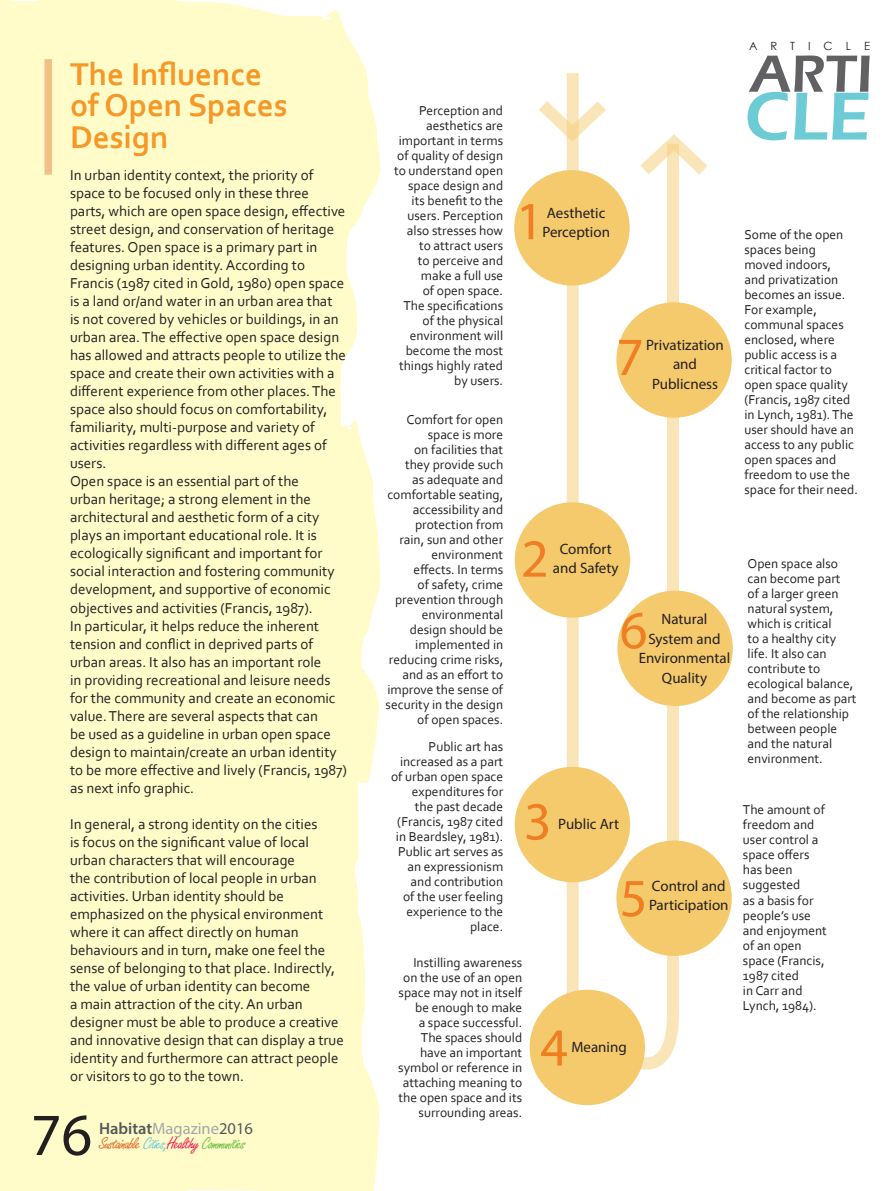
<style>
.page{position:relative;width:893px;height:1191px;background:#fff}
.page>*{position:absolute;margin:0;border:0;box-sizing:border-box;transform-origin:0 0}
.t1{font:60px "Myriad Pro";color:#231f20}
.t2{font:54px "Myriad Pro";color:#f07e22}
.t3{font:700 33px/31.5px "Corbel";color:#f59828}
.t4{font:18px "Freestyle Script";letter-spacing:-.05em;color:#de6b27}
.t5{font:16.5px "Myriad Pro";color:#a5a6aa}
.t6{font:15px/18px "Corbel";color:#231f20}
.t7{font:15px/19.5px "Myriad Pro";color:#231f20;text-align:center}
.t8{font:13.5px/15px "Corbel";color:#231f20;text-align:right}
.t9{font:11.25px "Century Gothic";letter-spacing:1.15em;color:#231f20}
.s1{font-weight:600;color:#57585a}
.s2{color:#57585a}
.s3{color:#6dcbd6}
.s4{color:#5bc3b9}
.s5{color:#ed2056}
.s6{color:#71bf44}
</style>
<div class="page">
<div style="left:0;top:0;width:381px;height:1191px;background:#fffcca"></div>
<svg style="left:565px;top:73px;width:114px;height:998px"></svg>
<div style="left:514px;top:170px;width:116px;height:115px;background:#f5ca6d;border-radius:50%"></div>
<div style="left:515px;top:502px;width:115px;height:115px;background:#f5ca6d;border-radius:50%"></div>
<div style="left:515px;top:767px;width:115px;height:115px;background:#f5ca6d;border-radius:50%"></div>
<svg style="left:747px;top:55px;width:123px;height:85px"></svg>
<div style="left:530px;top:989px;width:115px;height:116px;background:#f5ca6d;border-radius:50%"></div>
<div style="left:616px;top:840px;width:116px;height:116px;background:#f5ca6d;border-radius:50%"></div>
<div style="left:617px;top:590px;width:116px;height:116px;background:#f5ca6d;border-radius:50%"></div>
<div style="left:616px;top:302px;width:116px;height:116px;background:#f5ca6d;border-radius:50%"></div>
<svg style="left:639px;top:133px;width:68px;height:43px"></svg>
<svg style="left:539px;top:100px;width:68px;height:43px"></svg>
<div style="left:45px;top:59px;width:7px;height:116px;background:#f1c087"></div>
<h3 class="t3" style="left:70px;top:57px;width:219px">The Influence of Open Spaces<br>Design</h3>
<p class="t6" style="left:70px;top:166px;width:279px">In urban identity context, the priority of space to be focused only in these three parts, which are open space design, effective street design, and conservation of heritage features. Open space is a primary part in designing urban identity. According to Francis (1987 cited in Gold, 1980) open space is a land or/and water in an urban area that<br>is not covered by vehicles or buildings, in an urban area. The effective open space design has allowed and attracts people to utilize the space and create their own activities with a different experience from other places. The space also should focus on comfortability, familiarity, multi-purpose and variety of activities regardless with different ages of users.<br>Open space is an essential part of the<br>urban heritage; a strong element in the architectural and aesthetic form of a city plays an important educational role. It is ecologically significant and important for social interaction and fostering community development, and supportive of economic objectives and activities (Francis, 1987).<br>In particular, it helps reduce the inherent tension and conflict in deprived parts of urban areas. It also has an important role<br>in providing recreational and leisure needs for the community and create an economic value. There are several aspects that can<br>be used as a guideline in urban open space design to maintain/create an urban identity to be more effective and lively (Francis, 1987) as next info graphic.</p>
<p class="t6" style="left:70px;top:814px;width:275px">In general, a strong identity on the cities<br>is focus on the significant value of local urban characters that will encourage<br>the contribution of local people in urban activities. Urban identity should be emphasized on the physical environment where it can affect directly on human behaviours and in turn, make one feel the sense of belonging to that place. Indirectly, the value of urban identity can become<br>a main attraction of the city. An urban designer must be able to produce a creative and innovative design that can display a true identity and furthermore can attract people or visitors to go to the town.</p>
<h1 class="t1" style="left:31px;top:1097px;width:63px">76</h1>
<p class="t5" style="left:99px;top:1118px;width:155px"><span class="s1">Habitat</span>Magazine<span class="s2">2016</span></p>
<p class="t4" style="left:99px;top:1133px;width:148px">Sustainable <span class="s3">Cities</span><span class="s4">,</span><span class="s5">Healthy</span> <span class="s6">Communities</span></p>
<p class="t9" style="left:749px;top:38px;width:123px">ARTICLE</p>
<p class="t8" style="left:394px;top:102px;width:111px">Perception and aesthetics are important in terms of quality of design to understand open space design and its benefit to the users. Perception also stresses how to attract users<br>to perceive and make a full use<br>of open space.<br>The specifications of the physical environment will become the most things highly rated by users.</p>
<p class="t8" style="left:386px;top:412px;width:119px">Comfort for open space is more<br>on facilities that<br>they provide such<br>as adequate and comfortable seating, accessibility and protection from<br>rain, sun and other environment<br>effects. In terms<br>of safety, crime prevention through environmental design should be implemented in reducing crime risks, and as an effort to improve the sense of security in the design of open spaces.</p>
<p class="t8" style="left:391px;top:739px;width:114px">Public art has increased as a part of urban open space expenditures for the past decade (Francis, 1987 cited in Beardsley, 1981).<br>Public art serves as an expressionism and contribution<br>of the user feeling experience to the place.</p>
<h2 class="t2" style="left:516px;top:188px;width:29px">1</h2>
<p class="t7" style="left:542px;top:203px;width:69px">Aesthetic<br>Perception</p>
<p class="t7" style="left:646px;top:335px;width:79px">Privatization and<br>Publicness</p>
<h2 class="t2" style="left:616px;top:323px;width:29px">7</h2>
<h2 class="t2" style="left:521px;top:525px;width:29px">2</h2>
<p class="t7" style="left:553px;top:539px;width:67px">Comfort and Safety</p>
<h2 class="t2" style="left:620px;top:597px;width:29px">6</h2>
<p class="t7" style="left:639px;top:609px;width:93px">Natural<br>System and<br>Environmental<br>Quality</p>
<h2 class="t2" style="left:524px;top:788px;width:29px">3</h2>
<p class="t7" style="left:558px;top:814px;width:62px">Public Art</p>
<p class="t7" style="left:649px;top:875px;width:81px;text-align:left">Control and<br>Participation</p>
<h2 class="t2" style="left:620px;top:865px;width:29px">5</h2>
<p class="t8" style="left:398px;top:954px;width:126px">Instilling awareness on the use of an open space may not in itself be enough to make<br>a space successful.<br>The spaces should have an important symbol or reference in attaching meaning to the open space and its surrounding areas.</p>
<h2 class="t2" style="left:540px;top:1014px;width:29px">4</h2>
<p class="t7" style="left:571px;top:1037px;width:57px">Meaning</p>
<p class="t8" style="left:744px;top:226px;width:115px;text-align:left">Some of the open spaces being<br>moved indoors,<br>and privatization becomes an issue.<br>For example, communal spaces enclosed, where public access is a critical factor to open space quality (Francis, 1987 cited in Lynch, 1981). The user should have an access to any public open spaces and freedom to use the space for their need.</p>
<p class="t8" style="left:747px;top:555px;width:111px;text-align:left">Open space also can become part<br>of a larger green natural system, which is critical<br>to a healthy city life. It also can contribute to ecological balance, and become as part of the relationship between people and the natural environment.</p>
<p class="t8" style="left:743px;top:802px;width:86px;text-align:left">The amount of freedom and user control a space offers has been suggested<br>as a basis for people’s use and enjoyment of an open space (Francis,<br>1987 cited<br>in Carr and<br>Lynch, 1984).</p>
</div>
